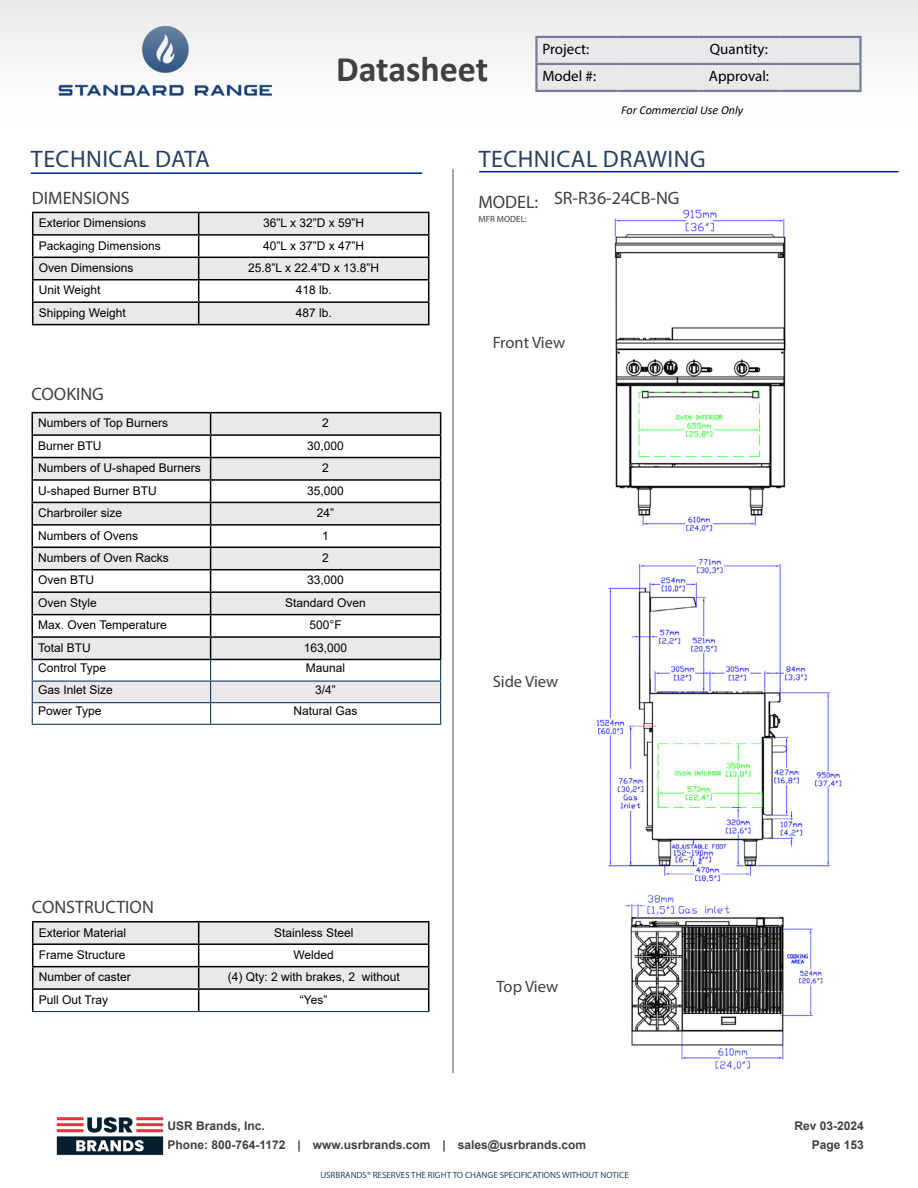
<style>
.page{position:relative;width:918px;height:1188px;background:#fff}
.page>*{position:absolute;margin:0;border:0;box-sizing:border-box;transform-origin:0 0}
.t1{font:700 36px "Calibri";color:#404042}
.t2{font:24px "Myriad Pro";letter-spacing:.02em;color:#274262}
.t3{font:18px "Myriad Pro";color:#404042}
.t4{font:16.5px "Myriad Pro";color:#404042}
.t5{font:15px "Myriad Pro";color:#000}
.t6{font:12px "Arial";color:#000}
.t7{font:700 12px/19.5px "Arial";color:#404042}
.t8{font:italic 12px "Calibri";color:#000}
.t9{font:9px "Myriad Pro";color:#274262}
.t10{font:9px "Myriad Pro";color:#404042}
</style>
<div class="page">
<hr style="left:452px;top:169px;width:2px;height:904px;background:#a7a5a5">
<hr style="left:479px;top:171px;width:420px;height:1px;background:#03248d">
<hr style="left:31px;top:172px;width:391px;height:2px;background:#03248d">
<svg style="left:33px;top:213px;width:395px;height:111px;fill:#e9e9ec"></svg>
<hr style="left:32px;top:212px;width:167px;height:1px;background:#000">
<hr style="left:199px;top:212px;width:230px;height:1px;background:#000">
<hr style="left:32px;top:234px;width:167px;height:2px;background:#000">
<hr style="left:199px;top:234px;width:230px;height:2px;background:#000">
<hr style="left:32px;top:257px;width:167px;height:1px;background:#000">
<hr style="left:199px;top:257px;width:230px;height:1px;background:#000">
<hr style="left:32px;top:279px;width:167px;height:1px;background:#000">
<hr style="left:199px;top:279px;width:230px;height:1px;background:#000">
<hr style="left:32px;top:301px;width:167px;height:2px;background:#000">
<svg style="left:32px;top:213px;width:1px;height:111px"></svg>
<hr style="left:199px;top:301px;width:230px;height:2px;background:#000">
<svg style="left:198px;top:213px;width:1px;height:111px"></svg>
<svg style="left:428px;top:213px;width:1px;height:111px"></svg>
<hr style="left:32px;top:324px;width:167px;height:1px;background:#000">
<hr style="left:199px;top:324px;width:230px;height:1px;background:#000">
<hr style="left:32px;top:921px;width:167px;height:2px;background:#000">
<hr style="left:199px;top:921px;width:230px;height:2px;background:#000">
<svg style="left:32px;top:922px;width:397px;height:89px"></svg>
<hr style="left:32px;top:1011px;width:167px;height:1px;background:#113a5b">
<hr style="left:199px;top:1011px;width:230px;height:1px;background:#113a5b">
<svg style="left:33px;top:413px;width:407px;height:289px;fill:#e9e9ec"></svg>
<hr style="left:32px;top:412px;width:179px;height:1px;background:#000">
<hr style="left:211px;top:412px;width:230px;height:1px;background:#000">
<hr style="left:32px;top:434px;width:179px;height:2px;background:#000">
<hr style="left:211px;top:434px;width:230px;height:2px;background:#000">
<hr style="left:32px;top:457px;width:179px;height:1px;background:#000">
<hr style="left:211px;top:457px;width:230px;height:1px;background:#000">
<hr style="left:32px;top:479px;width:179px;height:2px;background:#000">
<hr style="left:211px;top:479px;width:230px;height:2px;background:#000">
<hr style="left:32px;top:502px;width:179px;height:1px;background:#000">
<hr style="left:211px;top:502px;width:230px;height:1px;background:#000">
<hr style="left:32px;top:524px;width:179px;height:2px;background:#000">
<hr style="left:211px;top:524px;width:230px;height:2px;background:#000">
<hr style="left:32px;top:547px;width:179px;height:1px;background:#000">
<hr style="left:211px;top:547px;width:230px;height:1px;background:#000">
<hr style="left:32px;top:569px;width:179px;height:1px;background:#000">
<hr style="left:211px;top:569px;width:230px;height:1px;background:#000">
<hr style="left:32px;top:591px;width:179px;height:2px;background:#000">
<hr style="left:211px;top:591px;width:230px;height:2px;background:#000">
<hr style="left:32px;top:614px;width:179px;height:1px;background:#000">
<hr style="left:211px;top:614px;width:230px;height:1px;background:#000">
<hr style="left:32px;top:636px;width:179px;height:2px;background:#000">
<hr style="left:211px;top:636px;width:230px;height:2px;background:#000">
<hr style="left:32px;top:659px;width:179px;height:1px;background:#000">
<hr style="left:211px;top:659px;width:230px;height:1px;background:#000">
<hr style="left:32px;top:681px;width:179px;height:1px;background:#113a5b">
<hr style="left:211px;top:681px;width:230px;height:1px;background:#113a5b">
<hr style="left:32px;top:702px;width:179px;height:1px;background:#113a5b">
<svg style="left:32px;top:413px;width:1px;height:311px"></svg>
<hr style="left:211px;top:702px;width:230px;height:1px;background:#113a5b">
<svg style="left:210px;top:413px;width:1px;height:311px"></svg>
<svg style="left:440px;top:413px;width:1px;height:311px"></svg>
<hr style="left:32px;top:724px;width:179px;height:1px;background:#113a5b">
<hr style="left:211px;top:724px;width:230px;height:1px;background:#113a5b">
<img style="left:614px;top:209px;width:172px;height:323px">
<img style="left:596px;top:559px;width:246px;height:323px">
<img style="left:624px;top:894px;width:199px;height:176px">
<div style="left:0;top:0;width:918px;height:127px;background:#f4f5f5"></div>
<div style="left:538px;top:38px;width:321px;height:52px;background:#e9e9ec"></div>
<hr style="left:535px;top:36px;width:82px;height:2px;background:#777d95">
<hr style="left:535px;top:38px;width:3px;height:25px;background:#777d95">
<hr style="left:617px;top:36px;width:81px;height:2px;background:#777d95">
<hr style="left:698px;top:36px;width:81px;height:2px;background:#777d95">
<hr style="left:779px;top:36px;width:83px;height:2px;background:#777d95">
<hr style="left:859px;top:38px;width:3px;height:25px;background:#777d95">
<hr style="left:535px;top:63px;width:82px;height:2px;background:#777d95">
<hr style="left:535px;top:65px;width:3px;height:25px;background:#777d95">
<hr style="left:617px;top:63px;width:81px;height:2px;background:#777d95">
<hr style="left:698px;top:63px;width:81px;height:2px;background:#777d95">
<hr style="left:779px;top:63px;width:83px;height:2px;background:#777d95">
<hr style="left:859px;top:65px;width:3px;height:25px;background:#777d95">
<hr style="left:535px;top:90px;width:82px;height:2px;background:#777d95">
<hr style="left:617px;top:90px;width:81px;height:2px;background:#777d95">
<hr style="left:698px;top:90px;width:81px;height:2px;background:#777d95">
<hr style="left:779px;top:90px;width:83px;height:2px;background:#777d95">
<img style="left:56px;top:1117px;width:108px;height:38px">
<h1 class="t1" style="left:336px;top:43px;width:154px">Datasheet</h1>
<p class="t5" style="left:542px;top:40px;width:48px">Project:</p>
<p class="t5" style="left:710px;top:40px;width:60px">Quantity:</p>
<p class="t5" style="left:542px;top:67px;width:55px">Model #:</p>
<p class="t5" style="left:709px;top:67px;width:62px">Approval:</p>
<p class="t8" style="left:621px;top:102px;width:123px">For Commercial Use Only</p>
<h2 class="t2" style="left:31px;top:144px;width:181px">TECHNICAL DATA</h2>
<h2 class="t2" style="left:479px;top:144px;width:228px">TECHNICAL DRAWING</h2>
<h3 class="t3" style="left:478px;top:190px;width:61px">MODEL:</h3>
<p class="t10" style="left:478px;top:213px;width:50px">MFR MODEL:</p>
<p class="t6" style="left:39px;top:215px;width:109px">Exterior Dimensions</p>
<p class="t6" style="left:263px;top:215px;width:102px">36”L x 32”D x 59”H</p>
<p class="t6" style="left:39px;top:237px;width:124px">Packaging Dimensions</p>
<p class="t6" style="left:263px;top:237px;width:102px">40”L x 37”D x 47”H</p>
<p class="t6" style="left:39px;top:260px;width:96px">Oven Dimensions</p>
<p class="t6" style="left:248px;top:260px;width:132px">25.8”L x 22.4”D x 13.8”H</p>
<p class="t6" style="left:39px;top:282px;width:63px">Unit Weight</p>
<p class="t6" style="left:296px;top:282px;width:38px">418 lb.</p>
<p class="t6" style="left:39px;top:304px;width:89px">Shipping Weight</p>
<p class="t6" style="left:296px;top:304px;width:38px">487 lb.</p>
<h3 class="t3" style="left:32px;top:186px;width:99px">DIMENSIONS</h3>
<h3 class="t3" style="left:554px;top:186px;width:127px">SR-R36-24CB-NG</h3>
<h3 class="t3" style="left:32px;top:383px;width:74px">COOKING</h3>
<p class="t6" style="left:38px;top:415px;width:131px">Numbers of Top Burners</p>
<p class="t6" style="left:322px;top:415px;width:8px">2</p>
<p class="t6" style="left:38px;top:437px;width:65px">Burner BTU</p>
<p class="t6" style="left:307px;top:437px;width:38px">30,000</p>
<p class="t6" style="left:38px;top:460px;width:164px">Numbers of U-shaped Burners</p>
<p class="t6" style="left:322px;top:460px;width:8px">2</p>
<p class="t6" style="left:38px;top:482px;width:120px">U-shaped Burner BTU</p>
<p class="t6" style="left:307px;top:482px;width:38px">35,000</p>
<p class="t6" style="left:38px;top:505px;width:86px">Charbroiler size</p>
<p class="t6" style="left:317px;top:505px;width:19px">24”</p>
<p class="t6" style="left:38px;top:527px;width:102px">Numbers of Ovens</p>
<p class="t6" style="left:322px;top:527px;width:8px">1</p>
<p class="t6" style="left:38px;top:550px;width:132px">Numbers of Oven Racks</p>
<p class="t6" style="left:322px;top:550px;width:8px">2</p>
<p class="t6" style="left:38px;top:572px;width:58px">Oven BTU</p>
<p class="t6" style="left:307px;top:572px;width:38px">33,000</p>
<p class="t6" style="left:38px;top:594px;width:60px">Oven Style</p>
<p class="t6" style="left:285px;top:594px;width:82px">Standard Oven</p>
<p class="t6" style="left:38px;top:617px;width:130px">Max. Oven Temperature</p>
<p class="t6" style="left:310px;top:617px;width:34px">500°F</p>
<p class="t6" style="left:38px;top:639px;width:54px">Total BTU</p>
<p class="t6" style="left:304px;top:639px;width:45px">163,000</p>
<p class="t6" style="left:38px;top:660px;width:69px">Control Type</p>
<p class="t6" style="left:306px;top:660px;width:41px">Maunal</p>
<p class="t6" style="left:38px;top:681px;width:76px">Gas Inlet Size</p>
<p class="t6" style="left:315px;top:681px;width:22px">3/4”</p>
<p class="t6" style="left:38px;top:703px;width:65px">Power Type</p>
<p class="t6" style="left:294px;top:703px;width:66px">Natural Gas</p>
<h3 class="t3" style="left:32px;top:896px;width:123px">CONSTRUCTION</h3>
<p class="t6" style="left:39px;top:924px;width:89px">Exterior Material</p>
<p class="t6" style="left:274px;top:924px;width:81px">Stainless Steel</p>
<p class="t6" style="left:39px;top:946px;width:88px">Frame Structure</p>
<p class="t6" style="left:293px;top:946px;width:42px">Welded</p>
<p class="t6" style="left:39px;top:969px;width:94px">Number of caster</p>
<p class="t6" style="left:228px;top:969px;width:174px">(4) Qty: 2 with brakes, 2 without</p>
<p class="t6" style="left:39px;top:991px;width:71px">Pull Out Tray</p>
<p class="t6" style="left:300px;top:991px;width:29px">“Yes”</p>
<h3 class="t4" style="left:493px;top:332px;width:74px">Front View</h3>
<h3 class="t4" style="left:493px;top:671px;width:67px">Side View</h3>
<h3 class="t4" style="left:497px;top:977px;width:63px">Top View</h3>
<p class="t7" style="left:167px;top:1116px;width:420px">USR Brands, Inc.<br>Phone: 800-764-1172 | www.usrbrands.com | sales@usrbrands.com</p>
<p class="t7" style="left:795px;top:1116px;width:71px;text-align:right">Rev 03-2024<br>Page 153</p>
<p class="t9" style="left:320px;top:1169px;width:310px">USRBRANDS® RESERVES THE RIGHT TO CHANGE SPECIFICATIONS WITHOUT NOTICE</p>
</div>
